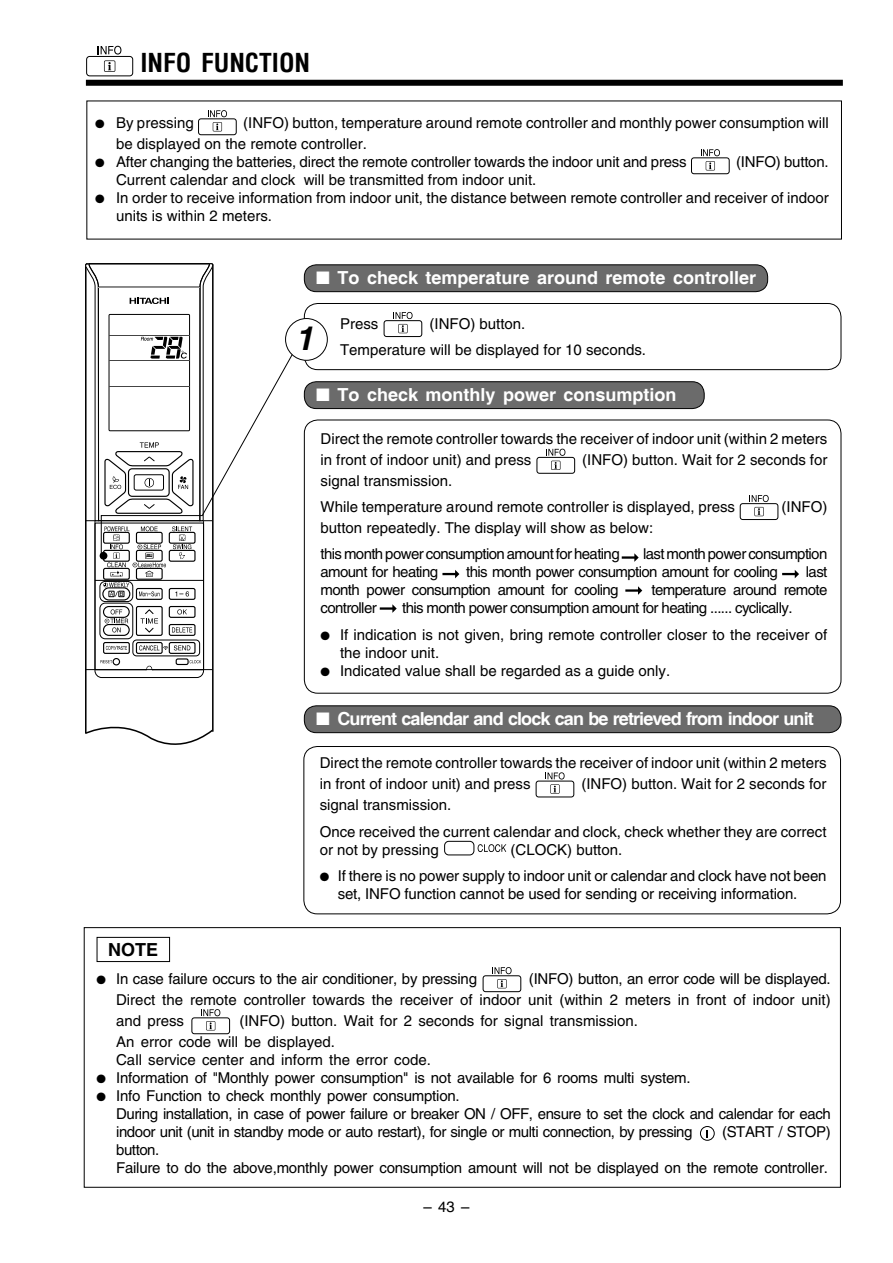
<style>
.page{position:relative;width:893px;height:1263px;background:#fff}
.page>*{position:absolute;margin:0;border:0;box-sizing:border-box;transform-origin:0 0}
.t1{font:italic 700 33px "Helvetica";color:#000}
.t2{font:700 condensed 25.5px "Helvetica";color:#000}
.t3{font:700 18px "Helvetica";color:#fff}
.t4{font:700 18px "Helvetica";letter-spacing:-.05em;color:#fff}
.t5{font:700 18px "Helvetica";color:#000}
.t6{font:15px/21px "Helvetica";color:#000}
.t7{font:15px/26.5px "Helvetica";letter-spacing:-.04em;color:#000}
.t8{font:15px/18px "Helvetica";letter-spacing:-.03em;color:#000}
.t9{font:15px "Helvetica";color:#000}
</style>
<div class="page">
<div style="left:86px;top:80px;width:757px;height:6px;background:#000"></div>
<div style="left:86px;top:56px;width:47px;height:20px;border:1px solid #000;border-radius:3px"></div>
<svg style="left:98px;top:46px;width:23px;height:26px"></svg>
<svg style="left:85px;top:717px;width:129px;height:28px"></svg>
<div style="left:198px;top:118px;width:39px;height:17px;border:1px solid #000;border-radius:2px"></div>
<svg style="left:208px;top:110px;width:19px;height:21px"></svg>
<div style="left:691px;top:157px;width:38px;height:17px;border:1px solid #000;border-radius:2px"></div>
<svg style="left:701px;top:149px;width:19px;height:21px"></svg>
<div style="left:304px;top:265px;width:464px;height:27px;background:#6b6b6b;border-radius:12px"></div>
<div style="left:304px;top:264px;width:464px;height:28px;border:1px solid #000;border-radius:12px"></div>
<div style="left:304px;top:706px;width:537px;height:27px;background:#6b6b6b;border-radius:12px"></div>
<div style="left:304px;top:705px;width:537px;height:28px;border:1px solid #000;border-radius:12px"></div>
<div style="left:304px;top:382px;width:400px;height:27px;background:#6b6b6b;border-radius:12px"></div>
<div style="left:304px;top:381px;width:400px;height:28px;border:1px solid #000;border-radius:12px"></div>
<div style="left:304px;top:303px;width:537px;height:67px;border:1px solid #000;border-radius:14px"></div>
<div style="left:303px;top:746px;width:538px;height:168px;border:1px solid #000;border-radius:14px"></div>
<div style="left:304px;top:420px;width:537px;height:274px;border:1px solid #000;border-radius:14px"></div>
<div style="left:384px;top:320px;width:38px;height:17px;border:1px solid #000;border-radius:2px"></div>
<svg style="left:393px;top:312px;width:19px;height:21px"></svg>
<div style="left:536px;top:781px;width:38px;height:16px;border:1px solid #000;border-radius:2px"></div>
<svg style="left:545px;top:772px;width:20px;height:22px"></svg>
<div style="left:444px;top:841px;width:30px;height:14px;border:1px solid #000;border-radius:4px"></div>
<svg style="left:478px;top:844px;width:28px;height:8px"></svg>
<div style="left:536px;top:457px;width:39px;height:17px;border:1px solid #000;border-radius:2px"></div>
<svg style="left:546px;top:449px;width:19px;height:21px"></svg>
<div style="left:740px;top:503px;width:38px;height:17px;border:1px solid #000;border-radius:2px"></div>
<svg style="left:749px;top:495px;width:20px;height:21px"></svg>
<svg style="left:622px;top:553px;width:17px;height:9px"></svg>
<svg style="left:442px;top:570px;width:17px;height:8px"></svg>
<svg style="left:782px;top:570px;width:17px;height:8px"></svg>
<svg style="left:625px;top:586px;width:17px;height:9px"></svg>
<svg style="left:380px;top:604px;width:17px;height:9px"></svg>
<svg style="left:83px;top:927px;width:758px;height:261px"></svg>
<div style="left:483px;top:975px;width:38px;height:17px;border:1px solid #000;border-radius:2px"></div>
<svg style="left:492px;top:967px;width:19px;height:21px"></svg>
<div style="left:191px;top:1017px;width:39px;height:17px;border:1px solid #000;border-radius:2px"></div>
<svg style="left:201px;top:1009px;width:19px;height:21px"></svg>
<svg style="left:706px;top:1130px;width:2px;height:7px"></svg>
<div style="left:700px;top:1126px;width:15px;height:15px;border:1px solid #000;border-radius:50%"></div>
<svg style="left:85px;top:263px;width:211px;height:415px"></svg>
<div style="left:286px;top:319px;width:41px;height:41px;background:#fff;border-radius:50%"></div>
<div style="left:285px;top:318px;width:43px;height:43px;border:1px solid #000;border-radius:50%"></div>
<p class="t2" style="left:140px;top:47px;width:171px">INFO FUNCTION</p>
<p class="t6" style="left:116px;top:114px;width:714px;text-indent:127px">(INFO) button, temperature around remote controller and monthly power consumption will be displayed on the remote controller.</p>
<p class="t6" style="left:95px;top:153px;width:593px">● After changing the batteries, direct the remote controller towards the indoor unit and press</p>
<p class="t6" style="left:736px;top:153px;width:94px">(INFO) button.</p>
<p class="t6" style="left:116px;top:171px;width:422px">Current calendar and clock will be transmitted from indoor unit.</p>
<p class="t6" style="left:116px;top:190px;width:714px;line-height:18px;text-indent:-21px">● In order to receive information from indoor unit, the distance between remote controller and receiver of indoor units is within 2 meters.</p>
<p class="t6" style="left:95px;top:114px;width:100px">● By pressing</p>
<p class="t3" style="left:316px;top:267px;width:441px">■ To check temperature around remote controller</p>
<p class="t1" style="left:295px;top:319px;width:20px">1</p>
<p class="t6" style="left:340px;top:311px;width:307px;line-height:26.5px;text-indent:90px">(INFO) button.<br>Temperature will be displayed for 10 seconds.</p>
<p class="t6" style="left:340px;top:314px;width:40px">Press</p>
<p class="t3" style="left:316px;top:384px;width:362px">■ To check monthly power consumption</p>
<p class="t6" style="left:320px;top:430px;width:508px">Direct the remote controller towards the receiver of indoor unit (within 2 meters in front of indoor unit) and press</p>
<p class="t6" style="left:582px;top:451px;width:247px">(INFO) button. Wait for 2 seconds for</p>
<p class="t6" style="left:320px;top:470px;width:416px;line-height:25.2px">signal transmission.<br>While temperature around remote controller is displayed, press</p>
<p class="t6" style="left:781px;top:497px;width:47px">(INFO)</p>
<p class="t7" style="left:320px;top:515px;width:334px">button repeatedly. The display will show as below: this month power consumption amount for heating</p>
<p class="t7" style="left:643px;top:542px;width:186px">last month power consumption</p>
<p class="t7" style="left:320px;top:560px;width:119px">amount for heating</p>
<p class="t7" style="left:466px;top:560px;width:313px">this month power consumption amount for cooling</p>
<p class="t6" style="left:806px;top:563px;width:23px">last</p>
<p class="t7" style="left:320px;top:578px;width:300px">month power consumption amount for cooling</p>
<p class="t7" style="left:651px;top:578px;width:177px">temperature around remote</p>
<p class="t7" style="left:320px;top:596px;width:58px">controller</p>
<p class="t7" style="left:402px;top:596px;width:392px">this month power consumption amount for heating ...... cyclically.</p>
<p class="t6" style="left:340px;top:627px;width:489px;line-height:18px;text-indent:-20px">● If indication is not given, bring remote controller closer to the receiver of the indoor unit.</p>
<p class="t6" style="left:320px;top:661px;width:351px">● Indicated value shall be regarded as a guide only.</p>
<p class="t4" style="left:316px;top:709px;width:499px">■ Current calendar and clock can be retrieved from indoor unit</p>
<p class="t6" style="left:320px;top:754px;width:508px">Direct the remote controller towards the receiver of indoor unit (within 2 meters in front of indoor unit) and press</p>
<p class="t6" style="left:581px;top:775px;width:247px">(INFO) button. Wait for 2 seconds for</p>
<p class="t6" style="left:320px;top:793px;width:508px;line-height:26.5px">signal transmission.<br>Once received the current calendar and clock, check whether they are correct</p>
<p class="t6" style="left:320px;top:840px;width:121px">or not by pressing</p>
<p class="t6" style="left:510px;top:840px;width:113px">(CLOCK) button.</p>
<p class="t6" style="left:338px;top:868px;width:490px;line-height:18px;text-indent:-18px">● If there is no power supply to indoor unit or calendar and clock have not been set, INFO function cannot be used for sending or receiving information.</p>
<p class="t5" style="left:108px;top:939px;width:52px">NOTE</p>
<p class="t6" style="left:97px;top:969px;width:382px">● In case failure occurs to the air conditioner, by pressing</p>
<p class="t6" style="left:116px;top:969px;width:716px;text-align:justify;text-indent:413px">(INFO) button, an error code will be displayed.<br>Direct the remote controller towards the receiver of indoor unit (within 2 meters in front of indoor unit) and press</p>
<p class="t6" style="left:116px;top:1011px;width:523px;text-indent:123px">(INFO) button. Wait for 2 seconds for signal transmission.<br>An error code will be displayed.</p>
<p class="t6" style="left:116px;top:1050px;width:316px">Call service center and inform the error code.</p>
<p class="t6" style="left:97px;top:1069px;width:595px">● Information of "Monthly power consumption" is not available for 6 rooms multi system.</p>
<p class="t8" style="left:116px;top:1088px;width:716px;text-indent:-20px">● Info Function to check monthly power consumption.<br>During installation, in case of power failure or breaker ON / OFF, ensure to set the clock and calendar for each indoor unit (unit in standby mode or auto restart), for single or multi connection, by pressing</p>
<p class="t8" style="left:722px;top:1124px;width:110px">(START / STOP)</p>
<p class="t6" style="left:116px;top:1142px;width:713px;line-height:18.1px">button.<br>Failure to do the above,monthly power consumption amount will not be displayed on the remote controller.</p>
<p class="t9" style="left:424px;top:1200px;width:47px">– 43 –</p>
</div>
